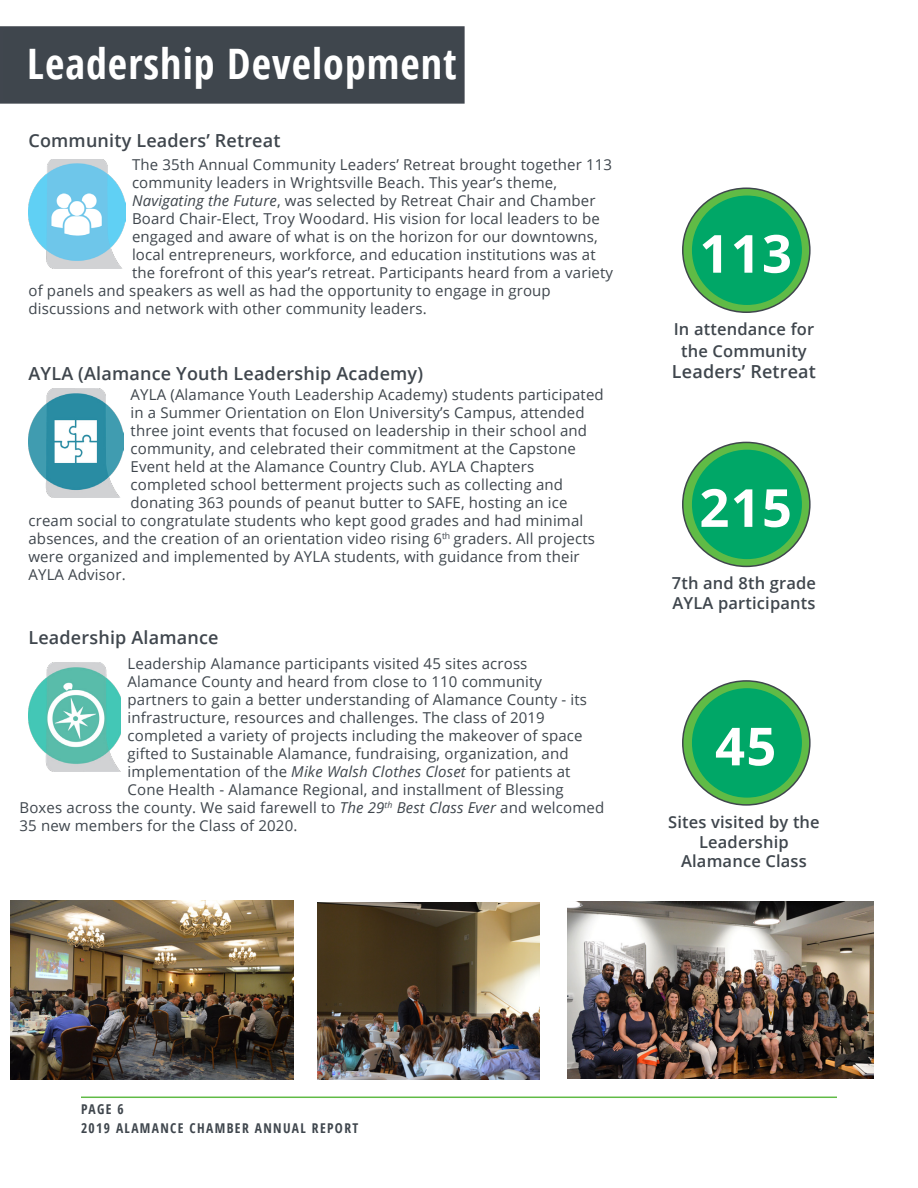
<style>
.page{position:relative;width:918px;height:1188px;background:#fff}
.page>*{position:absolute;margin:0;border:0;box-sizing:border-box;transform-origin:0 0}
.Deck{font:700 52.5px "Open Sans";letter-spacing:.025em;color:#fff}
.t1{font:700 condensed 42px "Open Sans";letter-spacing:.025em;color:#fff}
.Copy{font:600 18px "Open Sans";letter-spacing:.01em;color:#3f464d}
.Copy-2{font:600 16.5px/19.8px "Open Sans";letter-spacing:.01em;color:#3f464d;text-align:center}
.Copy-3{font:15px "Open Sans";letter-spacing:.01em;color:#3f464d}
.t2{font:700 condensed 13.5px/18.3px "Open Sans";letter-spacing:.1em;color:#3f464d}
.s1{font-style:italic}
</style>
<div class="page">
<div style="left:0;top:26px;width:465px;height:78px;background:#3f464d;border:4px solid #40464e"></div>
<svg style="left:683px;top:188px;width:127px;height:124px;background:#56ae48"></svg>
<div style="left:693px;top:196px;width:108px;height:108px;background:#00a767;border-radius:50%"></div>
<div style="left:692px;top:196px;width:110px;height:109px;border:2px solid #00a767;border-radius:50%"></div>
<img style="left:28px;top:159px;width:97px;height:109px">
<img style="left:567px;top:901px;width:307px;height:178px">
<img style="left:11px;top:900px;width:283px;height:180px">
<img style="left:318px;top:903px;width:222px;height:177px">
<svg style="left:683px;top:442px;width:127px;height:124px;background:#57ae48"></svg>
<div style="left:693px;top:450px;width:108px;height:108px;background:#00a767;border-radius:50%"></div>
<div style="left:692px;top:450px;width:110px;height:109px;border:2px solid #00a767;border-radius:50%"></div>
<svg style="left:683px;top:681px;width:127px;height:124px;background:#57ae48"></svg>
<div style="left:693px;top:689px;width:108px;height:108px;background:#00a767;border-radius:50%"></div>
<div style="left:692px;top:688px;width:110px;height:110px;border:2px solid #00a767;border-radius:50%"></div>
<img style="left:28px;top:388px;width:96px;height:109px">
<img style="left:28px;top:663px;width:93px;height:108px">
<hr style="left:81px;top:1097px;width:756px;height:1px;background:#60bb46">
<p class="t1" style="left:27px;top:35px;width:431px">Leadership Development</p>
<p class="Copy" style="left:28px;top:128px;width:254px">Community Leaders’ Retreat</p>
<p class="Copy-3" style="left:132px;top:155px;width:482px">The 35th Annual Community Leaders’ Retreat brought together 113</p>
<p class="Copy-3" style="left:132px;top:173px;width:426px">community leaders in Wrightsville Beach. This year’s theme,</p>
<p class="Copy-3" style="left:132px;top:191px;width:465px"><span class="s1">Navigating the Future</span>, was selected by Retreat Chair and Chamber</p>
<p class="Copy-3" style="left:132px;top:209px;width:469px">Board Chair-Elect, Troy Woodard. His vision for local leaders to be</p>
<p class="Copy-3" style="left:132px;top:227px;width:467px">engaged and aware of what is on the horizon for our downtowns,</p>
<p class="Copy-3" style="left:132px;top:245px;width:465px">local entrepreneurs, workforce, and education institutions was at</p>
<p class="Copy-3" style="left:132px;top:263px;width:483px">the forefront of this year’s retreat. Participants heard from a variety</p>
<p class="Copy-3" style="left:28px;top:281px;width:524px">of panels and speakers as well as had the opportunity to engage in group</p>
<p class="Copy-3" style="left:28px;top:299px;width:400px">discussions and network with other community leaders.</p>
<p class="Copy" style="left:28px;top:361px;width:396px">AYLA (Alamance Youth Leadership Academy)</p>
<p class="Copy-3" style="left:131px;top:384px;width:475px">AYLA (Alamance Youth Leadership Academy) students participated</p>
<p class="Copy-3" style="left:131px;top:402px;width:456px">in a Summer Orientation on Elon University’s Campus, attended</p>
<p class="Copy-3" style="left:131px;top:420px;width:458px">three joint events that focused on leadership in their school and</p>
<p class="Copy-3" style="left:131px;top:438px;width:447px">community, and celebrated their commitment at the Capstone</p>
<p class="Copy-3" style="left:131px;top:456px;width:405px">Event held at the Alamance Country Club. AYLA Chapters</p>
<p class="Copy-3" style="left:131px;top:474px;width:434px">completed school betterment projects such as collecting and</p>
<p class="Copy-3" style="left:131px;top:492px;width:438px">donating 363 pounds of peanut butter to SAFE, hosting an ice</p>
<p class="Copy-3" style="left:28px;top:510px;width:556px">cream social to congratulate students who kept good grades and had minimal</p>
<p class="Copy-3" style="left:28px;top:528px;width:568px">absences, and the creation of an orientation video rising 6<sup>th</sup> graders. All projects</p>
<p class="Copy-3" style="left:28px;top:546px;width:553px">were organized and implemented by AYLA students, with guidance from their</p>
<p class="Copy-3" style="left:28px;top:564px;width:99px">AYLA Advisor.</p>
<p class="Copy" style="left:28px;top:625px;width:191px">Leadership Alamance</p>
<p class="Copy-3" style="left:128px;top:653px;width:401px">Leadership Alamance participants visited 45 sites across</p>
<p class="Copy-3" style="left:128px;top:671px;width:416px">Alamance County and heard from close to 110 community</p>
<p class="Copy-3" style="left:128px;top:689px;width:461px">partners to gain a better understanding of Alamance County - its</p>
<p class="Copy-3" style="left:128px;top:707px;width:419px">infrastructure, resources and challenges. The class of 2019</p>
<p class="Copy-3" style="left:128px;top:725px;width:457px">completed a variety of projects including the makeover of space</p>
<p class="Copy-3" style="left:128px;top:743px;width:443px">gifted to Sustainable Alamance, fundraising, organization, and</p>
<p class="Copy-3" style="left:128px;top:761px;width:444px">implementation of the <span class="s1">Mike Walsh Clothes Closet</span> for patients at</p>
<p class="Copy-3" style="left:128px;top:779px;width:438px">Cone Health - Alamance Regional, and installment of Blessing</p>
<p class="Copy-3" style="left:20px;top:797px;width:586px">Boxes across the county. We said farewell to <span class="s1">The 29</span><sup>th</sup> <span class="s1">Best Class Ever</span> and welcomed</p>
<p class="Copy-3" style="left:20px;top:815px;width:279px">35 new members for the Class of 2020.</p>
<p class="Deck" style="left:699px;top:217px;width:94px">113</p>
<p class="Copy-2" style="left:674px;top:318px;width:142px;line-height:21.6px">In attendance for the Community</p>
<p class="Copy" style="left:672px;top:359px;width:146px">Leaders’ Retreat</p>
<p class="Deck" style="left:699px;top:471px;width:94px">215</p>
<p class="Copy-2" style="left:672px;top:573px;width:146px;text-align:left">7th and 8th grade<br>AYLA participants</p>
<p class="Deck" style="left:715px;top:709px;width:63px">45</p>
<p class="Copy-2" style="left:668px;top:811px;width:153px">Sites visited by the<br>Leadership<br>Alamance Class</p>
<p class="t2" style="left:81px;top:1100px;width:279px">PAGE 6<br>2019 ALAMANCE CHAMBER ANNUAL REPORT</p>
</div>
